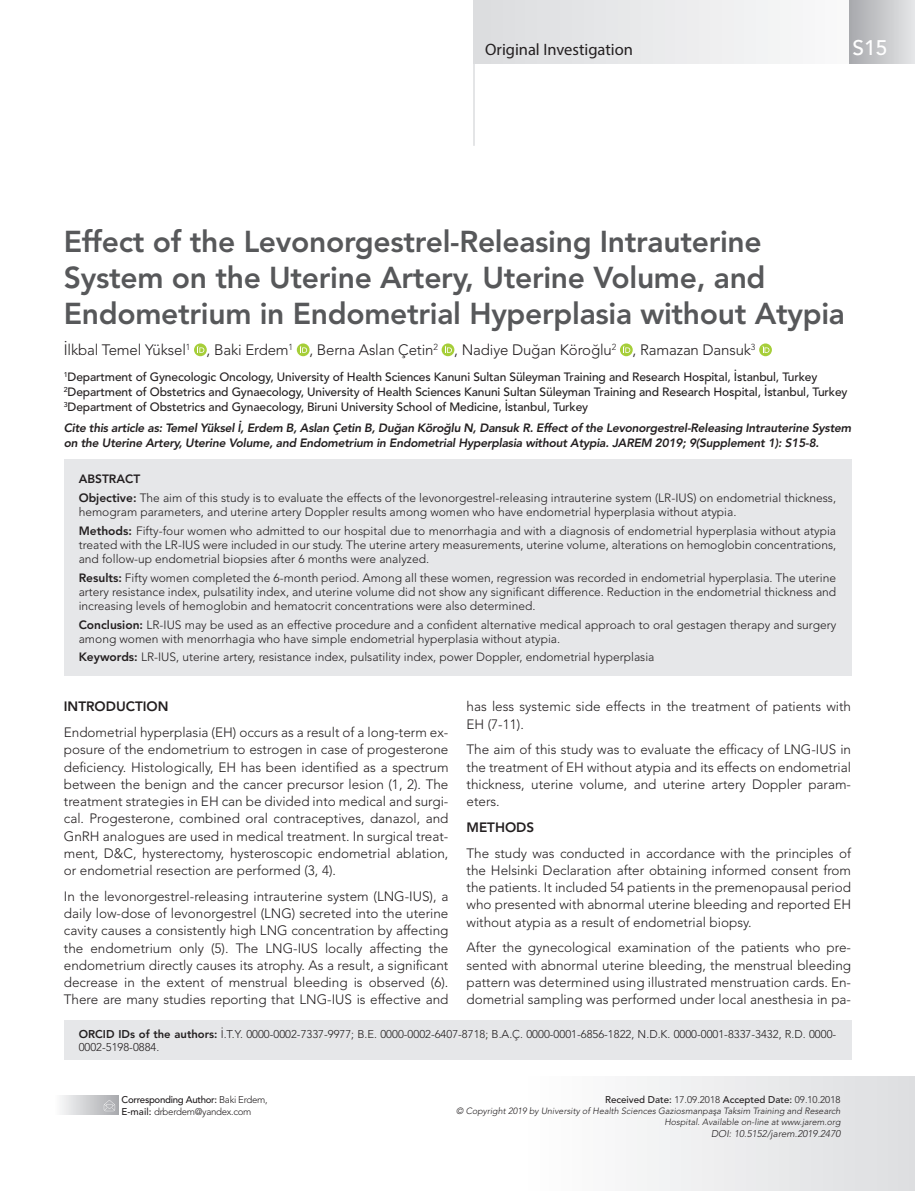
<style>
.page{position:relative;width:915px;height:1191px;background:#fff}
.page>*{position:absolute;margin:0;border:0;box-sizing:border-box;transform-origin:0 0}
.t1{font:800 30px/36px "Avenir LT Std";letter-spacing:-.01em;color:#57585a}
.t2{font:500 21px "Avenir LT Std";color:#fff}
.t3{font:16.5px "Myriad Pro";color:#231f20}
.t4{font:300 15px "Avenir LT Std";letter-spacing:-.01em;color:#231f20}
.Default{font:300 13.5px/17.2px "Avenir LT Std";color:#231f20;text-align:justify}
.t5{font:800 13.5px "Avenir LT Std";color:#231f20}
.t6{font:300 12px/14.2px "Avenir LT Std";color:#231f20}
.t7{font:500 12px "Avenir LT Std";letter-spacing:-.01em;color:#231f20}
.t8{font:italic 800 12px/15px "Avenir LT Std";letter-spacing:-.02em;color:#231f20}
.t9{font:800 12px "Avenir LT Std";color:#231f20}
.t10{font:300 11.25px/13.5px "Avenir LT Std";color:#231f20}
.t11{font:300 9.75px/11.4px "Avenir LT Std";letter-spacing:-.03em;color:#231f20}
.t12{font:500 9.75px "Avenir LT Std";color:#231f20}
.t13{font:italic 300 9.75px "Avenir LT Std";color:#231f20}
.t14{font:italic 300 9px/10.8px "Avenir LT Std";color:#231f20;text-align:right}
.s1{font-weight:800}
.s2{font-weight:500}
.s3{font-weight:300}
</style>
<div class="page">
<div style="left:64px;top:459px;width:786px;height:217px;background:#e6e7e9"></div>
<svg style="left:194px;top:343px;width:13px;height:13px"></svg>
<svg style="left:197px;top:346px;width:7px;height:7px"></svg>
<svg style="left:297px;top:343px;width:12px;height:13px"></svg>
<svg style="left:300px;top:346px;width:7px;height:7px"></svg>
<svg style="left:441px;top:343px;width:13px;height:13px"></svg>
<svg style="left:445px;top:346px;width:7px;height:7px"></svg>
<svg style="left:619px;top:343px;width:13px;height:13px"></svg>
<svg style="left:623px;top:346px;width:7px;height:7px"></svg>
<svg style="left:758px;top:343px;width:13px;height:13px"></svg>
<svg style="left:762px;top:346px;width:7px;height:7px"></svg>
<div style="left:521px;top:1076px;width:393px;height:115px;background:linear-gradient(to right,#fff,#dddee0)"></div>
<div style="left:54px;top:1095px;width:64px;height:20px;background:linear-gradient(to right,#fcfcfc,#acadb1)"></div>
<svg style="left:104px;top:1099px;width:11px;height:12px"></svg>
<svg style="left:473px;top:0;width:318px;height:64px"></svg>
<div style="left:849px;top:0;width:65px;height:64px;background:linear-gradient(to right,#a8a9ac,#e5e6e7)"></div>
<hr style="left:473px;top:44px;width:1px;height:102px;background:#dcdddf">
<div style="left:64px;top:1021px;width:786px;height:39px;background:#e6e7e9"></div>
<p class="t3" style="left:485px;top:40px;width:149px">Original Investigation</p>
<p class="t2" style="left:852px;top:35px;width:37px">S15</p>
<p class="t1" style="left:64px;top:224px;width:782px">Effect of the Levonorgestrel-Releasing Intrauterine<br>System on the Uterine Artery, Uterine Volume, and<br>Endometrium in Endometrial Hyperplasia without Atypia</p>
<p class="t4" style="left:64px;top:341px;width:693px">İlkbal Temel Yüksel<sup>1</sup> , Baki Erdem<sup>1</sup> , Berna Aslan Çetin<sup>2</sup> , Nadiye Duğan Köroğlu<sup>2</sup> , Ramazan Dansuk<sup>3</sup></p>
<p class="t7" style="left:64px;top:369px;width:754px"><sup>1</sup>Department of Gynecologic Oncology, University of Health Sciences Kanuni Sultan Süleyman Training and Research Hospital, İstanbul, Turkey</p>
<p class="t7" style="left:64px;top:384px;width:785px"><sup>2</sup>Department of Obstetrics and Gynaecology, University of Health Sciences Kanuni Sultan Süleyman Training and Research Hospital, İstanbul, Turkey</p>
<p class="t7" style="left:64px;top:399px;width:525px"><sup>3</sup>Department of Obstetrics and Gynaecology, Biruni University School of Medicine, İstanbul, Turkey</p>
<p class="t8" style="left:64px;top:421px;width:788px">Cite this article as: Temel Yüksel İ, Erdem B, Aslan Çetin B, Duğan Köroğlu N, Dansuk R. Effect of the Levonorgestrel-Releasing Intrauterine System on the Uterine Artery, Uterine Volume, and Endometrium in Endometrial Hyperplasia without Atypia. JAREM 2019; 9(Supplement 1): S15-8.</p>
<p class="t9" style="left:79px;top:472px;width:63px">ABSTRACT</p>
<p class="t6" style="left:79px;top:490px;width:758px"><span class="s1">Objective:</span> The aim of this study is to evaluate the effects of the levonorgestrel-releasing intrauterine system (LR-IUS) on endometrial thickness, hemogram parameters, and uterine artery Doppler results among women who have endometrial hyperplasia without atypia.</p>
<p class="t6" style="left:79px;top:523px;width:758px;text-align:justify"><span class="s1">Methods:</span> Fifty-four women who admitted to our hospital due to menorrhagia and with a diagnosis of endometrial hyperplasia without atypia treated with the LR-IUS were included in our study. The uterine artery measurements, uterine volume, alterations on hemoglobin concentrations, and follow-up endometrial biopsies after 6 months were analyzed.</p>
<p class="t6" style="left:79px;top:570px;width:758px;text-align:justify"><span class="s1">Results:</span> Fifty women completed the 6-month period. Among all these women, regression was recorded in endometrial hyperplasia. The uterine artery resistance index, pulsatility index, and uterine volume did not show any significant difference. Reduction in the endometrial thickness and increasing levels of hemoglobin and hematocrit concentrations were also determined.</p>
<p class="t6" style="left:79px;top:617px;width:758px"><span class="s1">Conclusion:</span> LR-IUS may be used as an effective procedure and a confident alternative medical approach to oral gestagen therapy and surgery among women with menorrhagia who have simple endometrial hyperplasia without atypia.</p>
<p class="t6" style="left:79px;top:650px;width:577px"><span class="s1">Keywords:</span> LR-IUS, uterine artery, resistance index, pulsatility index, power Doppler, endometrial hyperplasia</p>
<p class="t5" style="left:64px;top:698px;width:106px">INTRODUCTION</p>
<p class="Default" style="left:64px;top:723px;width:386px">Endometrial hyperplasia (EH) occurs as a result of a long-term ex&shy;posure of the endometrium to estrogen in case of progesterone deficiency. Histologically, EH has been identified as a spectrum between the benign and the cancer precursor lesion (1, 2). The treatment strategies in EH can be divided into medical and surgi&shy;cal. Progesterone, combined oral contraceptives, danazol, and GnRH analogues are used in medical treatment. In surgical treat&shy;ment, D&amp;C, hysterectomy, hysteroscopic endometrial ablation, or endometrial resection are performed (3, 4).</p>
<p class="Default" style="left:64px;top:887px;width:386px">In the levonorgestrel-releasing intrauterine system (LNG-IUS), a daily low-dose of levonorgestrel (LNG) secreted into the uterine cavity causes a consistently high LNG concentration by affecting the endometrium only (5). The LNG-IUS locally affecting the endometrium directly causes its atrophy. As a result, a significant decrease in the extent of menstrual bleeding is observed (6).<br>There are many studies reporting that LNG-IUS is effective and</p>
<p class="Default" style="left:466px;top:698px;width:386px">has less systemic side effects in the treatment of patients with<br>EH (7-11).</p>
<p class="Default" style="left:466px;top:741px;width:386px">The aim of this study was to evaluate the efficacy of LNG-IUS in the treatment of EH without atypia and its effects on endometrial thickness, uterine volume, and uterine artery Doppler param&shy;eters.</p>
<p class="t5" style="left:466px;top:819px;width:69px">METHODS</p>
<p class="Default" style="left:466px;top:844px;width:386px">The study was conducted in accordance with the principles of the Helsinki Declaration after obtaining informed consent from the patients. It included 54 patients in the premenopausal period who presented with abnormal uterine bleeding and reported EH without atypia as a result of endometrial biopsy.</p>
<p class="Default" style="left:466px;top:939px;width:386px">After the gynecological examination of the patients who pre&shy;sented with abnormal uterine bleeding, the menstrual bleeding pattern was determined using illustrated menstruation cards. En&shy;dometrial sampling was performed under local anesthesia in pa-</p>
<p class="t10" style="left:79px;top:1027px;width:758px"><span class="s1">ORCID IDs of the authors:</span> İ.T.Y. 0000-0002-7337-9977; B.E. 0000-0002-6407-8718; B.A.Ç. 0000-0001-6856-1822, N.D.K. 0000-0001-8337-3432, R.D. 0000-<br>0002-5198-0884.</p>
<p class="t11" style="left:121px;top:1094px;width:147px"><span class="s2">Corresponding Author:</span> Baki Erdem,<br><span class="s2">E-mail:</span> drberdem@yandex.com</p>
<p class="t12" style="left:605px;top:1094px;width:237px">Received Date: <span class="s3">17.09.2018</span> Accepted Date: <span class="s3">09.10.2018</span></p>
<p class="t14" style="left:456px;top:1105px;width:386px">© Copyright 2019 by University of Health Sciences Gaziosmanpaşa Taksim Training and Research<br>Hospital. Available on-line at www.jarem.org</p>
<p class="t13" style="left:710px;top:1127px;width:131px">DOI: 10.5152/jarem.2019.2470</p>
</div>
